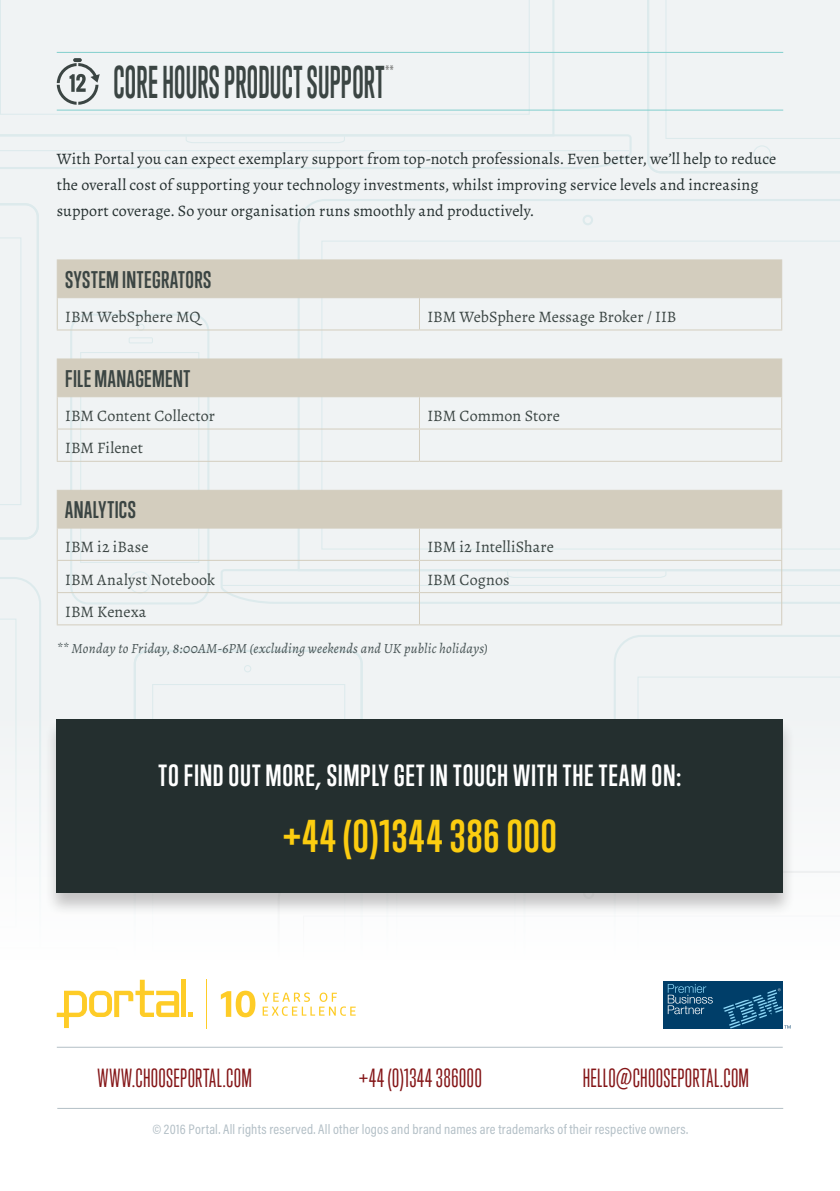
<style>
.page{position:relative;width:840px;height:1191px;background:#fff}
.page>*{position:absolute;margin:0;border:0;box-sizing:border-box;transform-origin:0 0}
.t1{font:700 42px "Trump Gothic Pro";letter-spacing:.01em;color:#3b4543;scale:.7 1}
.t2{font:700 42px "Trump Gothic Pro";letter-spacing:.025em;color:#fccd10}
.t3{font:700 28px "Trump Gothic Pro";letter-spacing:.025em;color:#fff}
.t4{font:24px "Trump Gothic Pro";letter-spacing:.015em;color:#841517}
.t5{font:700 22px "Trump Gothic Pro";letter-spacing:.025em;color:#3b4543}
.t6{font:700 18px "Trump Gothic Pro";color:#898a89;scale:.7 1}
.t7{font:16px/26px "Alegreya";letter-spacing:.01em;color:#242f2f}
.t8{font:16px "Alegreya";letter-spacing:.005em;color:#3b4543}
.t9{font:14px "Acumin Pro Cond";letter-spacing:.02em;color:#b3bfc6}
.t10{font:italic 14px "Alegreya";letter-spacing:.015em;color:#475354}
</style>
<div class="page">
<div style="left:0;top:0;width:839px;height:959px;background:#f0f3f4"></div>
<svg style="left:0;top:203px;width:39px;height:336px"></svg>
<svg style="left:529px;top:0;width:26px;height:133px"></svg>
<svg style="left:0;top:0;width:529px;height:115px"></svg>
<svg style="left:0;top:133px;width:632px;height:36px"></svg>
<svg style="left:646px;top:0;width:193px;height:173px"></svg>
<div style="left:752px;top:145px;width:18px;height:18px;border:1px solid #b1ddde;border-radius:50%"></div>
<svg style="left:296px;top:199px;width:543px;height:369px"></svg>
<div style="left:582px;top:215px;width:10px;height:10px;border:2px solid #b1ddde;border-radius:50%"></div>
<svg style="left:321px;top:241px;width:518px;height:308px"></svg>
<svg style="left:221px;top:568px;width:618px;height:37px"></svg>
<div style="left:70px;top:313px;width:139px;height:291px;border:2px solid #b1ddde;border-radius:17px"></div>
<div style="left:80px;top:352px;width:119px;height:211px;border:1px solid #b1ddde"></div>
<div style="left:129px;top:337px;width:24px;height:6px;border:1px solid #b1ddde"></div>
<div style="left:137px;top:323px;width:7px;height:8px;border:1px solid #b1ddde;border-radius:50%"></div>
<div style="left:129px;top:571px;width:22px;height:22px;border:1px solid #b1ddde;border-radius:50%"></div>
<svg style="left:614px;top:635px;width:225px;height:70px"></svg>
<svg style="left:637px;top:676px;width:202px;height:29px"></svg>
<svg style="left:0;top:576px;width:119px;height:129px"></svg>
<svg style="left:134px;top:650px;width:228px;height:55px"></svg>
<div style="left:244px;top:665px;width:7px;height:7px;border:1px solid #b1ddde;border-radius:50%"></div>
<div style="left:0;top:705px;width:839px;height:258px;background:#fff"></div>
<hr style="left:57px;top:52px;width:725px;height:1px;background:#81cfcd">
<hr style="left:57px;top:110px;width:725px;height:1px;background:#81cfcd">
<div style="left:58px;top:260px;width:722px;height:37px;background:#d3cdbe"></div>
<hr style="left:419px;top:259px;width:362px;height:1px;background:#d3cdbe">
<hr style="left:780px;top:260px;width:1px;height:37px;background:#d3cdbe">
<hr style="left:57px;top:298px;width:1px;height:31px;background:#d3cdbe">
<hr style="left:419px;top:297px;width:362px;height:1px;background:#d3cdbe">
<hr style="left:419px;top:298px;width:1px;height:31px;background:#d3cdbe">
<hr style="left:780px;top:298px;width:1px;height:31px;background:#d3cdbe">
<hr style="left:57px;top:329px;width:362px;height:1px;background:#d3cdbe">
<hr style="left:419px;top:329px;width:362px;height:1px;background:#d3cdbe">
<hr style="left:57px;top:259px;width:362px;height:1px;background:#d3cdbe">
<hr style="left:57px;top:260px;width:1px;height:37px;background:#d3cdbe">
<hr style="left:419px;top:260px;width:1px;height:37px;background:#d3cdbe">
<hr style="left:57px;top:297px;width:362px;height:1px;background:#d3cdbe">
<div style="left:58px;top:359px;width:722px;height:37px;background:#d3cdbe"></div>
<hr style="left:57px;top:358px;width:362px;height:1px;background:#d3cdbe">
<hr style="left:57px;top:359px;width:1px;height:37px;background:#d3cdbe">
<hr style="left:419px;top:358px;width:362px;height:1px;background:#d3cdbe">
<hr style="left:419px;top:359px;width:1px;height:37px;background:#d3cdbe">
<hr style="left:780px;top:359px;width:1px;height:37px;background:#d3cdbe">
<hr style="left:57px;top:396px;width:362px;height:1px;background:#d3cdbe">
<hr style="left:57px;top:397px;width:1px;height:31px;background:#d3cdbe">
<hr style="left:419px;top:396px;width:362px;height:1px;background:#d3cdbe">
<hr style="left:419px;top:397px;width:1px;height:31px;background:#d3cdbe">
<hr style="left:780px;top:397px;width:1px;height:31px;background:#d3cdbe">
<hr style="left:57px;top:428px;width:362px;height:1px;background:#d3cdbe">
<hr style="left:57px;top:429px;width:1px;height:32px;background:#d3cdbe">
<hr style="left:419px;top:428px;width:362px;height:1px;background:#d3cdbe">
<hr style="left:419px;top:429px;width:1px;height:32px;background:#d3cdbe">
<hr style="left:780px;top:429px;width:1px;height:32px;background:#d3cdbe">
<hr style="left:57px;top:461px;width:362px;height:1px;background:#d3cdbe">
<hr style="left:419px;top:461px;width:362px;height:1px;background:#d3cdbe">
<div style="left:58px;top:491px;width:722px;height:36px;background:#d3cdbe"></div>
<hr style="left:57px;top:490px;width:362px;height:1px;background:#d3cdbe">
<hr style="left:57px;top:491px;width:1px;height:36px;background:#d3cdbe">
<hr style="left:419px;top:490px;width:362px;height:1px;background:#d3cdbe">
<hr style="left:419px;top:491px;width:1px;height:36px;background:#d3cdbe">
<hr style="left:780px;top:491px;width:1px;height:36px;background:#d3cdbe">
<hr style="left:57px;top:527px;width:362px;height:1px;background:#d3cdbe">
<hr style="left:57px;top:528px;width:1px;height:32px;background:#d3cdbe">
<hr style="left:419px;top:527px;width:362px;height:1px;background:#d3cdbe">
<hr style="left:419px;top:528px;width:1px;height:32px;background:#d3cdbe">
<hr style="left:780px;top:528px;width:1px;height:32px;background:#d3cdbe">
<hr style="left:57px;top:560px;width:362px;height:1px;background:#d3cdbe">
<hr style="left:57px;top:561px;width:1px;height:31px;background:#d3cdbe">
<hr style="left:419px;top:560px;width:362px;height:1px;background:#d3cdbe">
<hr style="left:419px;top:561px;width:1px;height:31px;background:#d3cdbe">
<hr style="left:780px;top:561px;width:1px;height:31px;background:#d3cdbe">
<hr style="left:419px;top:592px;width:362px;height:1px;background:#d3cdbe">
<hr style="left:780px;top:593px;width:1px;height:31px;background:#d3cdbe">
<hr style="left:419px;top:624px;width:362px;height:1px;background:#d3cdbe">
<hr style="left:57px;top:592px;width:362px;height:1px;background:#d3cdbe">
<hr style="left:57px;top:593px;width:1px;height:31px;background:#d3cdbe">
<hr style="left:419px;top:593px;width:1px;height:31px;background:#d3cdbe">
<hr style="left:57px;top:624px;width:362px;height:1px;background:#d3cdbe">
<div style="left:45px;top:718px;width:749px;height:198px;background:#231f20;opacity:.25"></div>
<div style="left:57px;top:719px;width:725px;height:174px;background:#242f2f"></div>
<hr style="left:57px;top:1107px;width:725px;height:1px;background:#b3bfc6">
<div style="left:181px;top:979px;width:5px;height:38px;background:#fecc27"></div>
<svg style="left:188px;top:1012px;width:5px;height:5px"></svg>
<svg style="left:57px;top:979px;width:122px;height:49px"></svg>
<svg style="left:262px;top:992px;width:93px;height:23px"></svg>
<svg style="left:221px;top:990px;width:34px;height:27px"></svg>
<hr style="left:206px;top:979px;width:1px;height:49px;background:#fecc27">
<div style="left:663px;top:980px;width:119px;height:48px;background:#003e69"></div>
<svg style="left:667px;top:984px;width:45px;height:30px"></svg>
<svg style="left:723px;top:988px;width:67px;height:40px"></svg>
<hr style="left:57px;top:1046px;width:725px;height:1px;background:#b3bfc6">
<svg style="left:57px;top:58px;width:43px;height:47px"></svg>
<h1 class="t1" style="left:113px;top:57px;width:388px">CORE HOURS PRODUCT SUPPORT</h1>
<p class="t6" style="left:385px;top:61px;width:13px">**</p>
<p class="t7" style="left:57px;top:146px;width:720px">With Portal you can expect exemplary support from top-notch professionals. Even better, we’ll help to reduce the overall cost of supporting your technology investments, whilst improving service levels and increasing support coverage. So your organisation runs smoothly and productively.</p>
<h3 class="t5" style="left:65px;top:266px;width:147px">SYSTEM INTEGRATORS</h3>
<p class="t8" style="left:65px;top:307px;width:137px">IBM WebSphere MQ</p>
<p class="t8" style="left:427px;top:307px;width:250px">IBM WebSphere Message Broker / IIB</p>
<h3 class="t5" style="left:65px;top:365px;width:126px">FILE MANAGEMENT</h3>
<p class="t8" style="left:65px;top:406px;width:151px">IBM Content Collector</p>
<p class="t8" style="left:427px;top:406px;width:134px">IBM Common Store</p>
<p class="t8" style="left:65px;top:438px;width:79px">IBM Filenet</p>
<h3 class="t5" style="left:65px;top:496px;width:72px">ANALYTICS</h3>
<p class="t8" style="left:65px;top:537px;width:85px">IBM i2 iBase</p>
<p class="t8" style="left:427px;top:537px;width:128px">IBM i2 IntelliShare</p>
<p class="t8" style="left:65px;top:569px;width:151px">IBM Analyst Notebook</p>
<p class="t8" style="left:427px;top:569px;width:84px">IBM Cognos</p>
<p class="t8" style="left:65px;top:602px;width:83px">IBM Kenexa</p>
<p class="t10" style="left:57px;top:639px;width:432px">** Monday to Friday, 8:00AM-6PM (excluding weekends and UK public holidays)</p>
<h2 class="t3" style="left:158px;top:758px;width:524px">TO FIND OUT MORE, SIMPLY GET IN TOUCH WITH THE TEAM ON:</h2>
<h1 class="t2" style="left:283px;top:810px;width:275px">+44 (0)1344 386 000</h1>
<h3 class="t4" style="left:97px;top:1064px;width:156px">WWW.CHOOSEPORTAL.COM</h3>
<h3 class="t4" style="left:358px;top:1064px;width:125px">+44 (0)1344 386000</h3>
<h3 class="t4" style="left:582px;top:1064px;width:168px">HELLO@CHOOSEPORTAL.COM</h3>
<p class="t9" style="left:152px;top:1120px;width:537px">© 2016 Portal. All rights reserved. All other logos and brand names are trademarks of their respective owners.</p>
</div>
